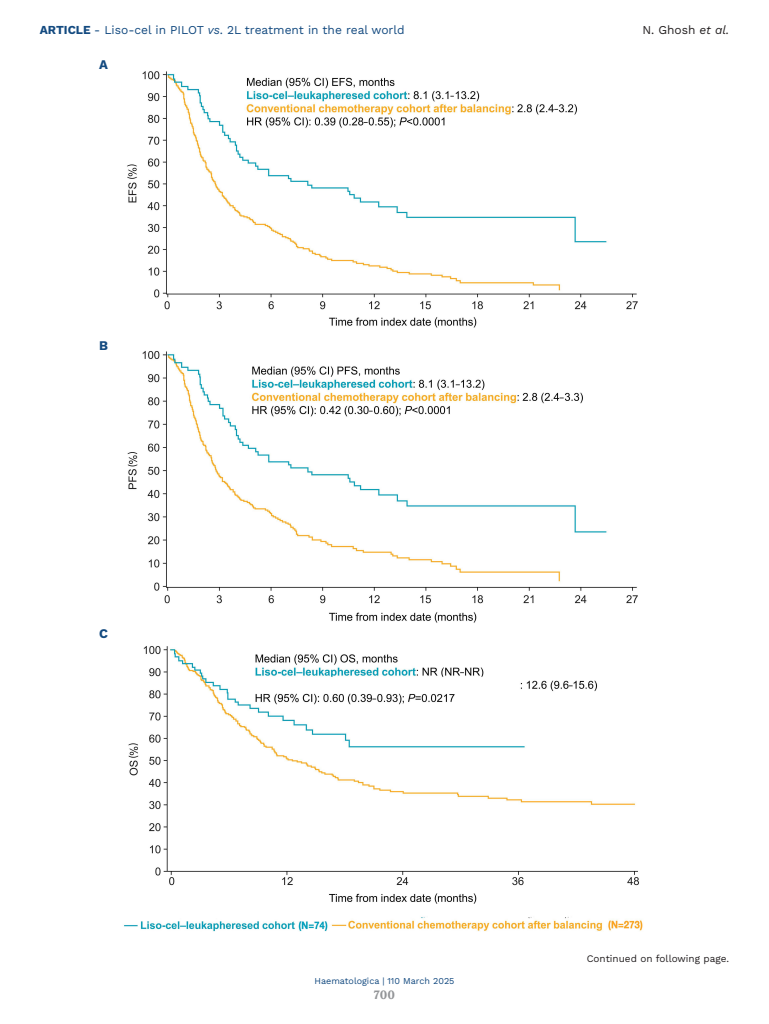
<style>
.page{position:relative;width:769px;height:1024px;background:#fff}
.page>*{position:absolute;margin:0;border:0;box-sizing:border-box;transform-origin:0 0}
.LETTERE_Figure{font:700 13px "Work Sans";color:#134a80}
.t1{font:12px "Work Sans";color:#134a80}
.t2{font:12px "Work Sans";color:#231f20}
.t3{font:700 12px "Volkhov";color:#939598}
.t4{font:10px "Work Sans";color:#231f20}
.t5{font:9px "Work Sans";color:#134a80}
.s1{font-weight:700}
.s2{font-style:italic}
</style>
<div class="page">
<img style="left:124px;top:71px;width:519px;height:861px">
<p class="t1" style="left:40px;top:21px;width:366px"><span class="s1">ARTICLE</span> - Liso-cel in PILOT <span class="s2">vs</span>. 2L treatment in the real world</p>
<p class="t2" style="left:642px;top:21px;width:88px">N. Ghosh <span class="s2">et al.</span></p>
<p class="LETTERE_Figure" style="left:99px;top:57px;width:10px">A</p>
<p class="LETTERE_Figure" style="left:99px;top:337px;width:10px">B</p>
<p class="LETTERE_Figure" style="left:99px;top:625px;width:10px">C</p>
<p class="t5" style="left:314px;top:974px;width:141px">Haematologica | 110 March 2025</p>
<p class="t3" style="left:374px;top:987px;width:23px">700</p>
<p class="t4" style="left:586px;top:950px;width:144px">Continued on following page.</p>
</div>
